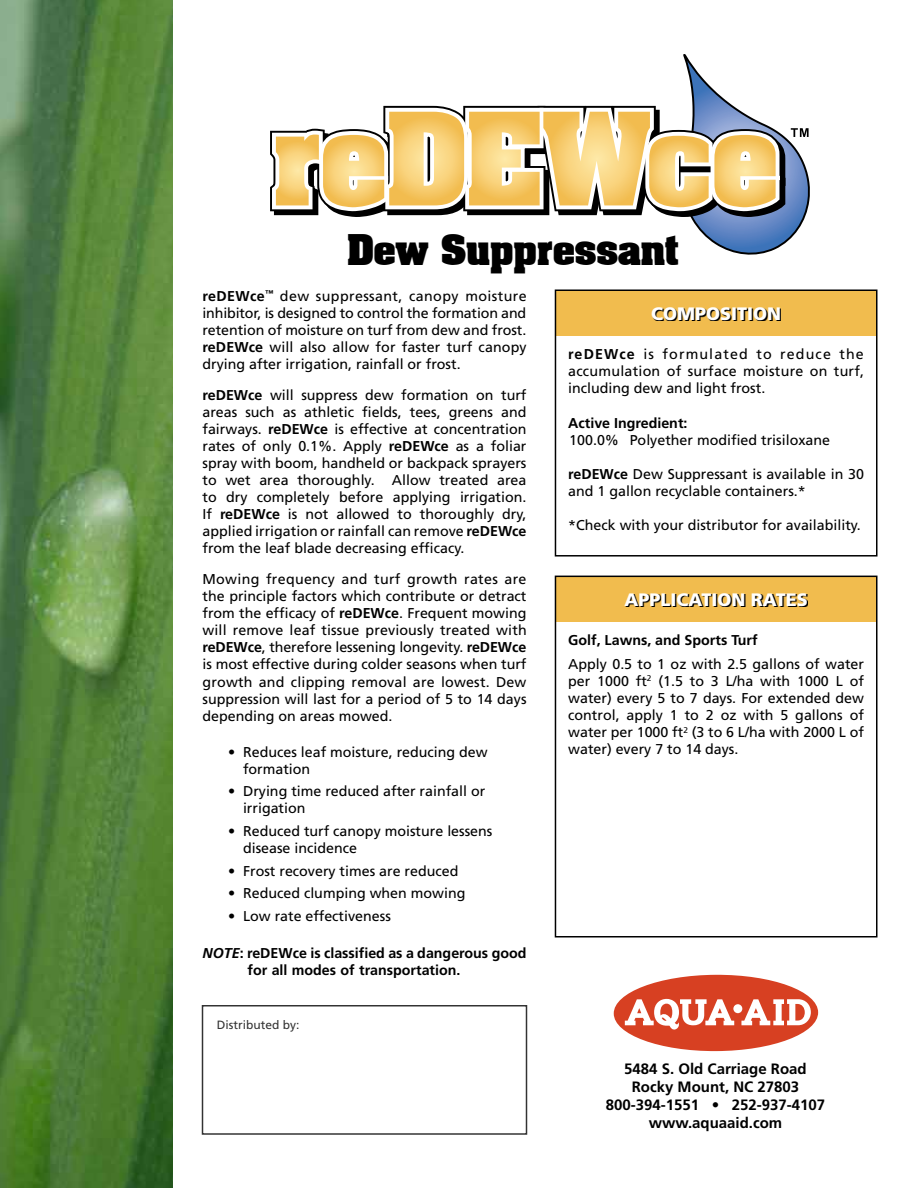
<style>
.page{position:relative;width:918px;height:1188px;background:#fff}
.page>*{position:absolute;margin:0;border:0;box-sizing:border-box;transform-origin:0 0}
.t1{font:700 36px "Aardvark";color:#000}
.t2{font:900 18px "Frutiger";color:#fff}
.t3{font:700 15px/18px "Frutiger";color:#000;text-align:center}
.t4{font:14.25px/17.1px "Frutiger";color:#000;text-align:justify}
.t5{font:700 14.25px/17.1px "Frutiger";color:#000}
.t6{font:12px "Frutiger";color:#000}
.s1{font-weight:700}
.s2{font-style:italic}
</style>
<div class="page">
<div style="left:555px;top:576px;width:322px;height:46px;background:#f1bc4e"></div>
<div style="left:556px;top:291px;width:321px;height:45px;background:#f1bc4e"></div>
<div style="left:555px;top:290px;width:323px;height:267px;border:2px solid #000"></div>
<svg style="left:653px;top:308px;width:128px;height:13px"></svg>
<div style="left:555px;top:576px;width:323px;height:362px;border:2px solid #000"></div>
<svg style="left:625px;top:594px;width:183px;height:13px"></svg>
<div style="left:202px;top:1005px;width:325px;height:130px;border:2px solid #000"></div>
<img style="left:0;top:0;width:172px;height:1188px">
<svg style="left:270px;top:54px;width:540px;height:201px"></svg>
<div style="left:614px;top:974px;width:204px;height:77px;background:#d74022;border-radius:50%"></div>
<svg style="left:741px;top:999px;width:70px;height:26px"></svg>
<svg style="left:625px;top:999px;width:109px;height:34px"></svg>
<div style="left:733px;top:1004px;width:9px;height:9px;background:#fff;border-radius:50%"></div>
<h1 class="t1" style="left:347px;top:219px;width:333px">Dew Suppressant</h1>
<p class="t4" style="left:202px;top:287px;width:326px"><span class="s1">reDEWce</span><sup>™</sup> dew suppressant, canopy moisture inhibitor, is designed to control the formation and retention of moisture on turf from dew and frost. <span class="s1">reDEWce</span> will also allow for faster turf canopy drying after irrigation, rainfall or frost.</p>
<p class="t4" style="left:203px;top:386px;width:326px"><span class="s1">reDEWce</span> will suppress dew formation on turf areas such as athletic fields, tees, greens and fairways. <span class="s1">reDEWce</span> is effective at concentration rates of only 0.1%. Apply <span class="s1">reDEWce</span> as a foliar spray with boom, handheld or backpack sprayers to wet area thoroughly. Allow treated area to dry completely before applying irrigation.<br>If <span class="s1">reDEWce</span> is not allowed to thoroughly dry, applied irrigation or rainfall can remove <span class="s1">reDEWce </span>from the leaf blade decreasing efficacy.</p>
<p class="t4" style="left:203px;top:571px;width:326px">Mowing frequency and turf growth rates are the principle factors which contribute or detract from the efficacy of <span class="s1">reDEWce</span>. Frequent mowing will remove leaf tissue previously treated with <span class="s1">reDEWce</span>, therefore lessening longevity. <span class="s1">reDEWce </span>is most effective during colder seasons when turf growth and clipping removal are lowest. Dew suppression will last for a period of 5 to 14 days depending on areas mowed.</p>
<p class="t4" style="left:243px;top:743px;width:246px;text-indent:-15px">• Reduces leaf moisture, reducing dew formation</p>
<p class="t4" style="left:243px;top:783px;width:244px;text-indent:-15px">• Drying time reduced after rainfall or irrigation</p>
<p class="t4" style="left:243px;top:823px;width:251px;text-indent:-15px">• Reduced turf canopy moisture lessens disease incidence</p>
<p class="t4" style="left:228px;top:862px;width:232px">• Frost recovery times are reduced</p>
<p class="t4" style="left:228px;top:885px;width:239px">• Reduced clumping when mowing</p>
<p class="t4" style="left:228px;top:907px;width:164px">• Low rate effectiveness</p>
<p class="t5" style="left:248px;top:945px;width:280px;text-indent:-45px"><span class="s2">NOTE</span>: reDEWce is classified as a dangerous good for all modes of transportation.</p>
<p class="t6" style="left:217px;top:1018px;width:84px">Distributed by:</p>
<p class="t2" style="left:651px;top:303px;width:132px">COMPOSITION</p>
<p class="t4" style="left:568px;top:346px;width:297px"><span class="s1">reDEWce</span> is formulated to reduce the accumulation of surface moisture on turf, including dew and light frost.</p>
<p class="t5" style="left:568px;top:414px;width:121px">Active Ingredient:</p>
<p class="t4" style="left:569px;top:431px;width:262px">100.0% Polyether modified trisiloxane</p>
<p class="t4" style="left:568px;top:466px;width:297px"><span class="s1">reDEWce</span> Dew Suppressant is available in 30 and 1 gallon recyclable containers.*</p>
<p class="t4" style="left:568px;top:517px;width:294px">*Check with your distributor for availability.</p>
<p class="t2" style="left:625px;top:589px;width:185px">APPLICATION RATES</p>
<p class="t5" style="left:568px;top:632px;width:191px">Golf, Lawns, and Sports Turf</p>
<p class="t4" style="left:568px;top:655px;width:297px">Apply 0.5 to 1 oz with 2.5 gallons of water per 1000 ft<sup>2</sup> (1.5 to 3 L/ha with 1000 L of water) every 5 to 7 days. For extended dew control, apply 1 to 2 oz with 5 gallons of water per 1000 ft<sup>2</sup> (3 to 6 L/ha with 2000 L of water) every 7 to 14 days.</p>
<p class="t3" style="left:606px;top:1060px;width:221px">5484 S. Old Carriage Road<br>Rocky Mount, NC 27803<br>800-394-1551 • 252-937-4107 www.aquaaid.com</p>
</div>
